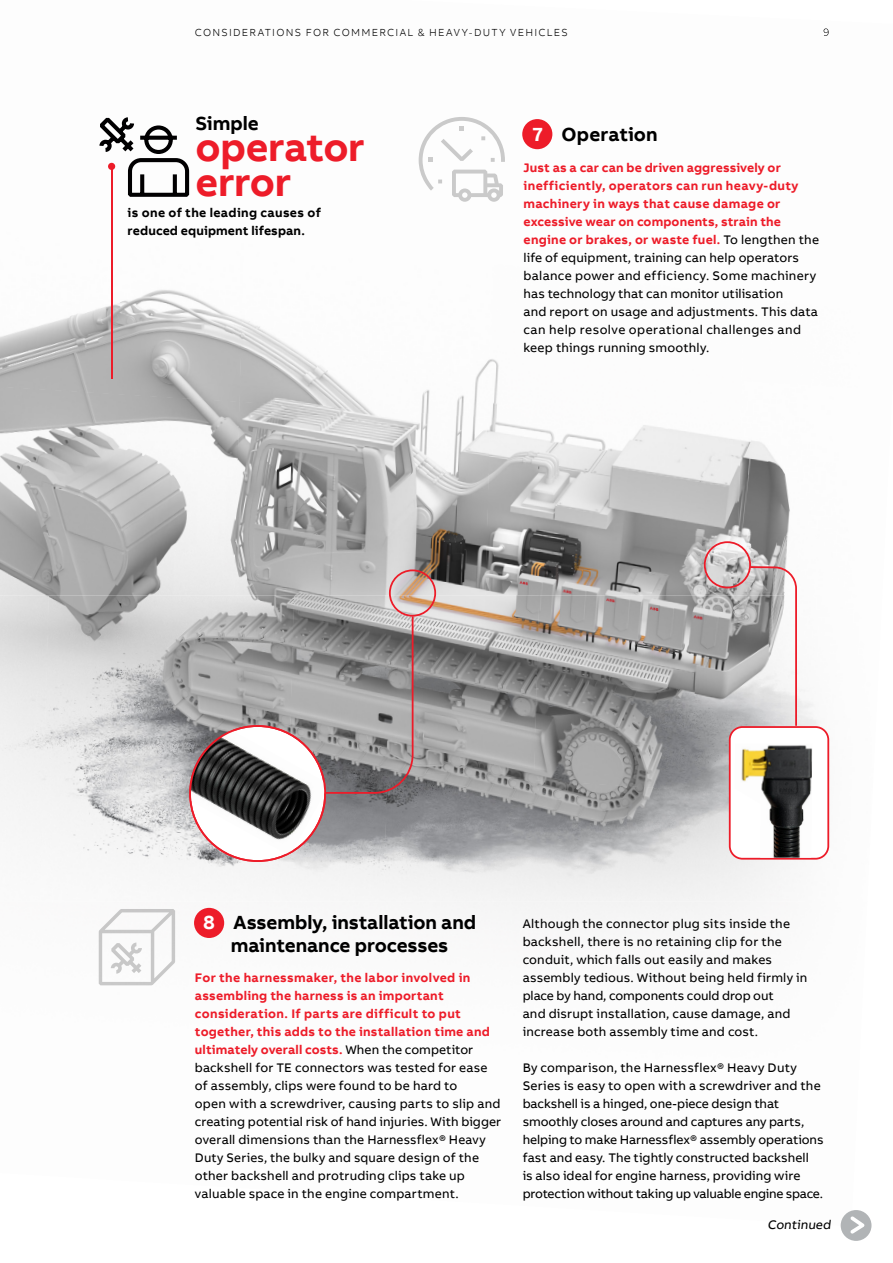
<style>
.page{position:relative;width:893px;height:1263px;background:#fff}
.page>*{position:absolute;margin:0;border:0;box-sizing:border-box;transform-origin:0 0}
.t1{font:700 40.5px/34.5px "AB Bvoice";letter-spacing:-.01em;color:#ed1c29}
.t2{font:700 19.5px/22.5px "AB Bvoice";letter-spacing:-.005em;color:#000;text-align:center}
.t3{font:12.75px/18px "AB Bvoice";letter-spacing:.01em;color:#000}
.t4{font:700 12.75px/18px "AB Bvoice";letter-spacing:.01em;color:#000}
.t5{font:300 10.5px "AB Bvoice";letter-spacing:.12em;color:#000}
.s1{color:#fff}
.s2{font-weight:700;color:#ed1c29}
</style>
<div class="page">
<img style="left:0;top:290px;width:239px;height:97px">
<img style="left:239px;top:318px;width:251px;height:84px">
<img style="left:741px;top:440px;width:49px;height:101px">
<img style="left:0;top:387px;width:240px;height:208px">
<img style="left:234px;top:402px;width:251px;height:193px">
<img style="left:485px;top:417px;width:256px;height:178px">
<img style="left:98px;top:907px;width:122px;height:79px">
<svg style="left:824px;top:28px;width:5px;height:8px"></svg>
<img style="left:49px;top:595px;width:140px;height:154px">
<img style="left:436px;top:595px;width:98px;height:176px">
<img style="left:534px;top:595px;width:170px;height:176px">
<img style="left:779px;top:738px;width:51px;height:150px">
<img style="left:40px;top:749px;width:343px;height:153px">
<img style="left:383px;top:771px;width:344px;height:131px">
<div style="left:522px;top:119px;width:30px;height:30px;background:#ed1c29;border-radius:50%"></div>
<div style="left:194px;top:908px;width:30px;height:30px;background:#ed1c29;border-radius:50%"></div>
<img style="left:99px;top:909px;width:76px;height:76px">
<svg style="left:99px;top:117px;width:91px;height:80px"></svg>
<img style="left:452px;top:191px;width:51px;height:11px">
<img style="left:419px;top:117px;width:86px;height:74px">
<svg style="left:460px;top:127px;width:4px;height:3px"></svg>
<svg style="left:428px;top:158px;width:4px;height:4px"></svg>
<img style="left:438px;top:136px;width:57px;height:47px">
<svg style="left:189px;top:569px;width:247px;height:293px;background:#a19d9d"></svg>
<svg style="left:704px;top:541px;width:125px;height:319px"></svg>
<div style="left:841px;top:1210px;width:30px;height:31px;background:#b1b4b6;border-radius:50%"></div>
<svg style="left:850px;top:1216px;width:14px;height:18px"></svg>
<hr style="left:111px;top:166px;width:2px;height:213px;background:#ed1c29">
<div style="left:108px;top:163px;width:7px;height:7px;background:#ed1c29;border-radius:50%"></div>
<p class="t5" style="left:195px;top:26px;width:374px">CONSIDERATIONS FOR COMMERCIAL &amp; HEAVY-DUTY VEHICLES</p>
<h2 class="t2" style="left:196px;top:112px;width:65px">Simple</h2>
<h1 class="t1" style="left:196px;top:130px;width:171px">operator error</h1>
<p class="t4" style="left:128px;top:203px;width:195px">is one of the leading causes of reduced equipment lifespan.</p>
<h2 class="t2" style="left:532px;top:123px;width:127px"><span class="s1">7</span> Operation</h2>
<p class="t3" style="left:523px;top:159px;width:297px"><span class="s2">Just as a car can be driven aggressively or inefficiently, operators can run heavy-duty machinery in ways that cause damage or excessive wear on components, strain the engine or brakes, or waste fuel.</span> To lengthen the life of equipment, training can help operators balance power and efficiency. Some machinery has technology that can monitor utilisation<br>and report on usage and adjustments. This data can help resolve operational challenges and keep things running smoothly.</p>
<h2 class="t2" style="left:203px;top:911px;width:275px"><span class="s1">8</span> Assembly, installation and maintenance processes</h2>
<p class="t3" style="left:195px;top:969px;width:308px"><span class="s2">For the harnessmaker, the labor involved in assembling the harness is an important consideration. If parts are difficult to put together, this adds to the installation time and ultimately overall costs.</span> When the competitor backshell for TE connectors was tested for ease of assembly, clips were found to be hard to<br>open with a screwdriver, causing parts to slip and creating potential risk of hand injuries. With bigger overall dimensions than the Harnessflex® Heavy Duty Series, the bulky and square design of the other backshell and protruding clips take up valuable space in the engine compartment.</p>
<p class="t3" style="left:523px;top:915px;width:286px">Although the connector plug sits inside the backshell, there is no retaining clip for the conduit, which falls out easily and makes assembly tedious. Without being held firmly in place by hand, components could drop out<br>and disrupt installation, cause damage, and increase both assembly time and cost.</p>
<p class="t3" style="left:523px;top:1059px;width:302px">By comparison, the Harnessflex® Heavy Duty Series is easy to open with a screwdriver and the backshell is a hinged, one-piece design that smoothly closes around and captures any parts, helping to make Harnessflex® assembly operations fast and easy. The tightly constructed backshell<br>is also ideal for engine harness, providing wire protection without taking up valuable engine space.</p>
<p class="t3" style="left:767px;top:1216px;width:67px">Continued</p>
</div>
